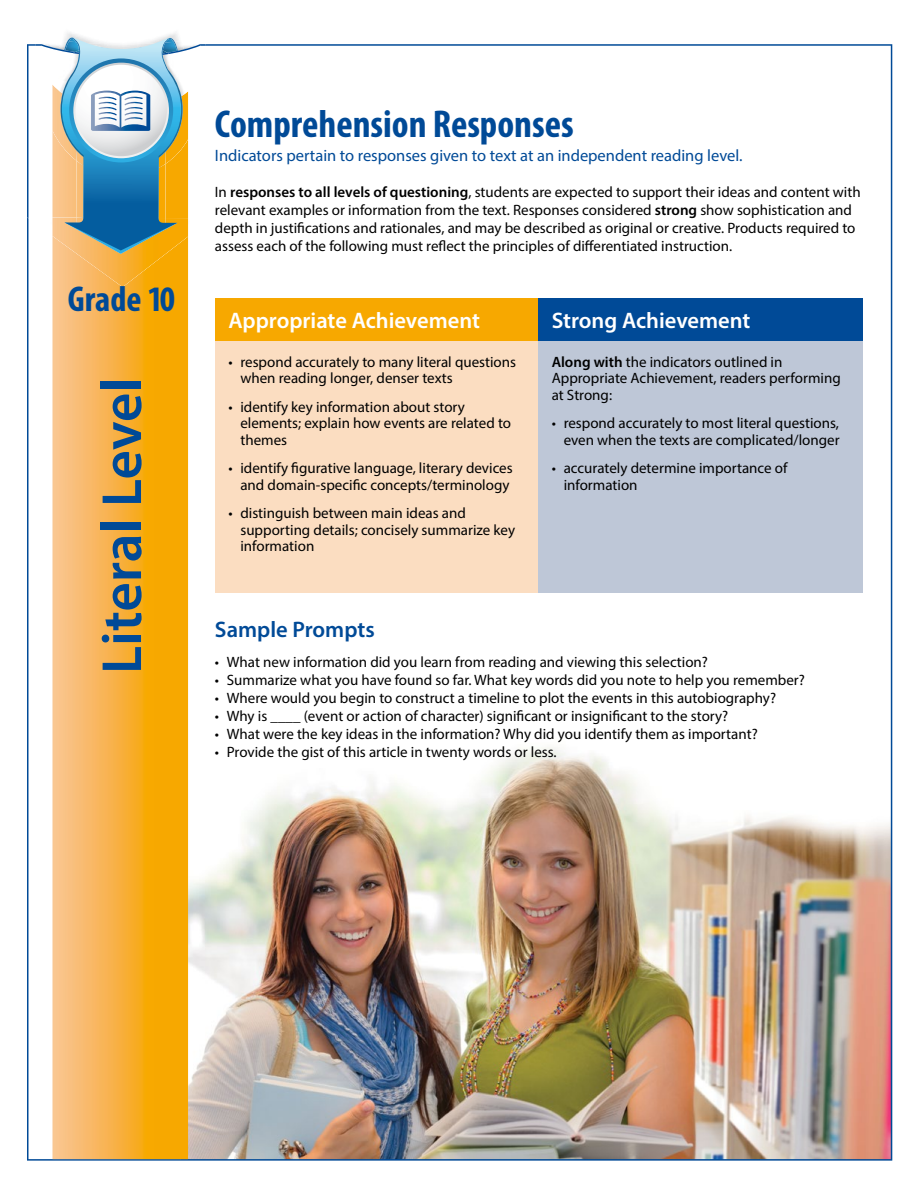
<style>
.page{position:relative;width:918px;height:1188px;background:#fff}
.page>*{position:absolute;margin:0;border:0;box-sizing:border-box;transform-origin:0 0}
.t1{font:600 57px "Myriad Pro";color:#004a97}
.t2{font:700 condensed 39px "Myriad Pro";color:#004a97}
.t3{font:700 condensed 36px "Myriad Pro";color:#004a97}
.t4{font:600 22.5px "Myriad Pro";color:#fff}
.t5{font:600 22.5px "Myriad Pro";color:#004a97}
.t6{font:16.5px "Myriad Pro";color:#004a97}
.t7{font:15px/16.5px "Myriad Pro";color:#000}
.s1{font-weight:600}
</style>
<div class="page">
<img style="left:27px;top:44px;width:865px;height:1117px">
<svg style="left:52px;top:287px;width:136px;height:872px;background:#f8b23d"></svg>
<img style="left:65px;top:32px;width:113px;height:6px">
<img style="left:28px;top:218px;width:11px;height:19px">
<img style="left:52px;top:254px;width:136px;height:33px">
<img style="left:35px;top:46px;width:4px;height:5px">
<svg style="left:39px;top:38px;width:173px;height:216px"></svg>
<div style="left:215px;top:298px;width:323px;height:44px;background:#f7a800"></div>
<div style="left:538px;top:298px;width:324px;height:44px;background:#004a97"></div>
<div style="left:215px;top:342px;width:323px;height:251px;background:#fbddc1"></div>
<div style="left:538px;top:342px;width:324px;height:251px;background:#bec7d7"></div>
<h3 class="t3" style="left:68px;top:276px;width:109px">Grade 10</h3>
<h1 class="t1" style="left:86px;top:674px;width:297px;rotate:-90deg">Literal Level</h1>
<h2 class="t2" style="left:215px;top:100px;width:360px">Comprehension Responses</h2>
<p class="t6" style="left:215px;top:146px;width:529px">Indicators pertain to responses given to text at an independent reading level.</p>
<p class="t7" style="left:215px;top:183px;width:647px;line-height:18px">In <span class="s1">responses to all levels of questioning</span>, students are expected to support their ideas and content with relevant examples or information from the text. Responses considered <span class="s1">strong</span> show sophistication and depth in justifications and rationales, and may be described as original or creative. Products required to assess each of the following must reflect the principles of differentiated instruction.</p>
<h3 class="t4" style="left:228px;top:306px;width:253px">Appropriate Achievement</h3>
<h3 class="t4" style="left:552px;top:306px;width:200px">Strong Achievement</h3>
<p class="t7" style="left:240px;top:353px;width:277px;text-indent:-12px">• respond accurately to many literal questions when reading longer, denser texts</p>
<p class="t7" style="left:240px;top:398px;width:272px;text-indent:-12px">• identify key information about story elements; explain how events are related to themes</p>
<p class="t7" style="left:228px;top:460px;width:286px;text-align:center">• identify figurative language, literary devices and domain-specific concepts/terminology</p>
<p class="t7" style="left:240px;top:505px;width:276px;text-indent:-12px">• distinguish between main ideas and supporting details; concisely summarize key information</p>
<p class="t7" style="left:552px;top:353px;width:291px"><span class="s1">Along with</span> the indicators outlined in<br>Appropriate Achievement, readers performing at Strong:</p>
<p class="t7" style="left:552px;top:415px;width:289px;text-align:right">• respond accurately to most literal questions, even when the texts are complicated/longer</p>
<p class="t7" style="left:564px;top:460px;width:225px;text-indent:-12px">• accurately determine importance of information</p>
<h3 class="t5" style="left:215px;top:615px;width:161px">Sample Prompts</h3>
<p class="t7" style="left:215px;top:653px;width:495px">• What new information did you learn from reading and viewing this selection?</p>
<p class="t7" style="left:215px;top:671px;width:592px">• Summarize what you have found so far. What key words did you note to help you remember?</p>
<p class="t7" style="left:215px;top:689px;width:563px">• Where would you begin to construct a timeline to plot the events in this autobiography?</p>
<p class="t7" style="left:215px;top:707px;width:515px">• Why is ____ (event or action of character) significant or insignificant to the story?</p>
<p class="t7" style="left:215px;top:725px;width:544px">• What were the key ideas in the information? Why did you identify them as important?</p>
<p class="t7" style="left:215px;top:743px;width:343px">• Provide the gist of this article in twenty words or less.</p>
</div>
